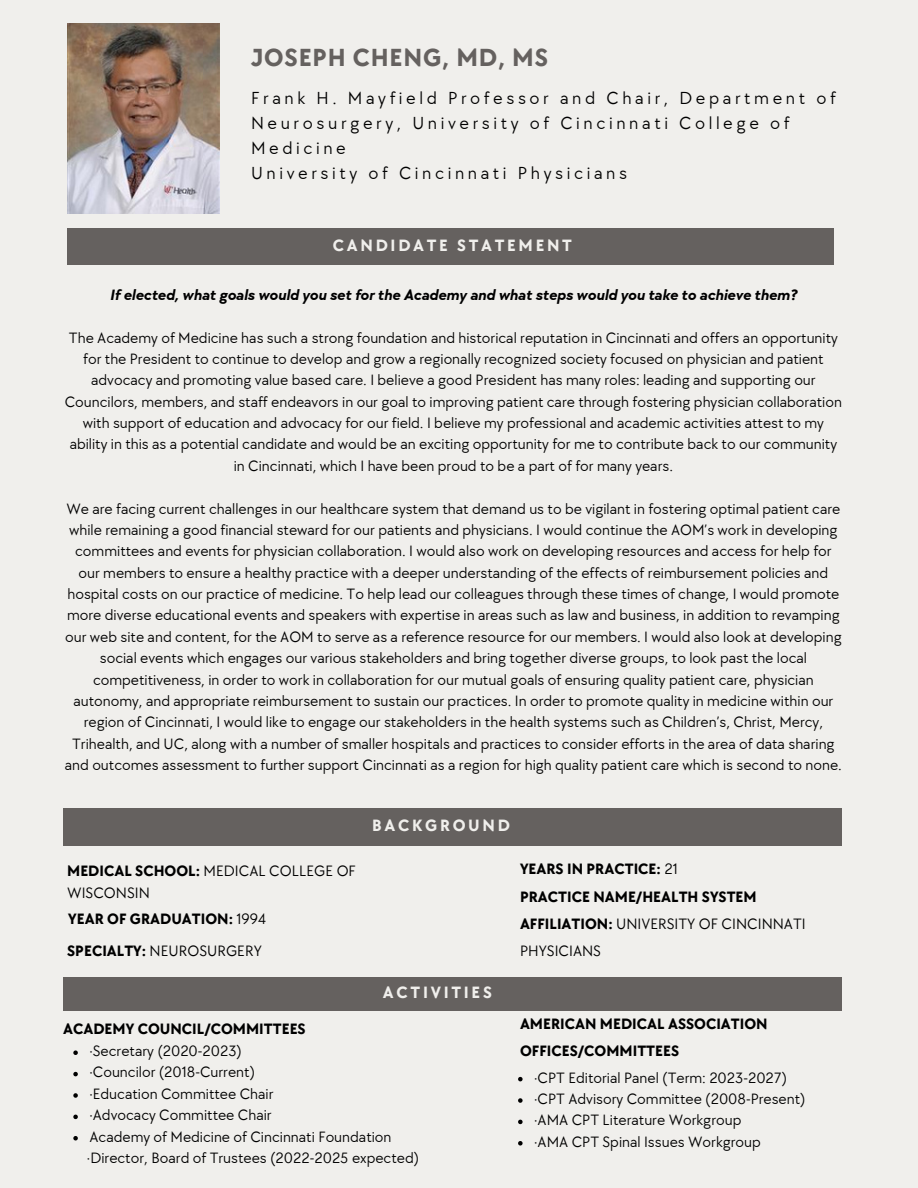
<style>
.page{position:relative;width:918px;height:1188px;background:#f0efec}
.page>*{position:absolute;margin:0;border:0;box-sizing:border-box;transform-origin:0 0}
.t1{font:700 25.5px "TT Chocolates";letter-spacing:.03em;color:#65615f}
.t2{font:18px/24.8px "TT Chocolates";letter-spacing:.2em;color:#000}
.t3{font:700 16.95px "TT Chocolates";letter-spacing:.16em;color:#f0efec}
.t4{font:15.45px/21.3px "TT Chocolates";color:#000}
.t5{font:700 15.45px/27px "TT Chocolates";color:#000}
.t6{font:italic 700 15.45px "TT Chocolates";color:#000}
.s1{font-weight:700}
.s2{font-weight:400}
</style>
<div class="page">
<div style="left:63px;top:808px;width:779px;height:38px;background:#65615f"></div>
<div style="left:63px;top:977px;width:779px;height:34px;background:#65615f"></div>
<div style="left:67px;top:229px;width:767px;height:36px;background:#65615f"></div>
<img style="left:67px;top:24px;width:152px;height:190px">
<svg style="left:73px;top:1050px;width:5px;height:5px"></svg>
<svg style="left:73px;top:1072px;width:5px;height:4px"></svg>
<svg style="left:73px;top:1093px;width:5px;height:5px"></svg>
<svg style="left:73px;top:1115px;width:5px;height:4px"></svg>
<svg style="left:73px;top:1136px;width:5px;height:4px"></svg>
<svg style="left:518px;top:1077px;width:5px;height:4px"></svg>
<svg style="left:518px;top:1098px;width:5px;height:5px"></svg>
<svg style="left:518px;top:1120px;width:5px;height:4px"></svg>
<svg style="left:518px;top:1141px;width:5px;height:5px"></svg>
<h1 class="t1" style="left:251px;top:43px;width:299px">JOSEPH CHENG, MD, MS</h1>
<p class="t2" style="left:251px;top:87px;width:586px">Frank H. Mayfield Professor and Chair, Department of Neurosurgery, University of Cincinnati College of Medicine<br>University of Cincinnati Physicians</p>
<p class="t3" style="left:333px;top:236px;width:241px">CANDIDATE STATEMENT</p>
<p class="t6" style="left:110px;top:286px;width:689px">If elected, what goals would you set for the Academy and what steps would you take to achieve them?</p>
<p class="t4" style="left:65px;top:327px;width:779px;text-align:center">The Academy of Medicine has such a strong foundation and historical reputation in Cincinnati and offers an opportunity for the President to continue to develop and grow a regionally recognized society focused on physician and patient advocacy and promoting value based care. I believe a good President has many roles: leading and supporting our Councilors, members, and staff endeavors in our goal to improving patient care through fostering physician collaboration with support of education and advocacy for our field. I believe my professional and academic activities attest to my ability in this as a potential candidate and would be an exciting opportunity for me to contribute back to our community in Cincinnati, which I have been proud to be a part of for many years.</p>
<p class="t4" style="left:65px;top:498px;width:779px;text-align:center">We are facing current challenges in our healthcare system that demand us to be vigilant in fostering optimal patient care while remaining a good financial steward for our patients and physicians. I would continue the AOM’s work in developing committees and events for physician collaboration. I would also work on developing resources and access for help for our members to ensure a healthy practice with a deeper understanding of the effects of reimbursement policies and hospital costs on our practice of medicine. To help lead our colleagues through these times of change, I would promote more diverse educational events and speakers with expertise in areas such as law and business, in addition to revamping our web site and content, for the AOM to serve as a reference resource for our members. I would also look at developing social events which engages our various stakeholders and bring together diverse groups, to look past the local competitiveness, in order to work in collaboration for our mutual goals of ensuring quality patient care, physician autonomy, and appropriate reimbursement to sustain our practices. In order to promote quality in medicine within our region of Cincinnati, I would like to engage our stakeholders in the health systems such as Children’s, Christ, Mercy, Trihealth, and UC, along with a number of smaller hospitals and practices to consider efforts in the area of data sharing and outcomes assessment to further support Cincinnati as a region for high quality patient care which is second to none.</p>
<p class="t3" style="left:372px;top:816px;width:139px">BACKGROUND</p>
<p class="t4" style="left:67px;top:861px;width:290px"><span class="s1">MEDICAL SCHOOL:</span> MEDICAL COLLEGE OF<br>WISCONSIN</p>
<p class="t5" style="left:68px;top:906px;width:199px">YEAR OF GRADUATION: <span class="s2">1994</span></p>
<p class="t4" style="left:67px;top:941px;width:196px"><span class="s1">SPECIALTY:</span> NEUROSURGERY</p>
<p class="t5" style="left:63px;top:1016px;width:244px">ACADEMY COUNCIL/COMMITTEES</p>
<p class="t3" style="left:383px;top:983px;width:110px">ACTIVITIES</p>
<p class="t4" style="left:87px;top:1041px;width:334px">·Secretary (2020-2023)<br>·Councilor (2018-Current)<br>·Education Committee Chair<br>·Advocacy Committee Chair<br>Academy of Medicine of Cincinnati Foundation ·Director, Board of Trustees (2022-2025 expected)</p>
<p class="t5" style="left:520px;top:856px;width:159px">YEARS IN PRACTICE: <span class="s2">21</span></p>
<p class="t5" style="left:520px;top:884px;width:287px">PRACTICE NAME/HEALTH SYSTEM<br>AFFILIATION: <span class="s2">UNIVERSITY OF CINCINNATI<br>PHYSICIANS</span></p>
<p class="t5" style="left:520px;top:1011px;width:249px">AMERICAN MEDICAL ASSOCIATION<br>OFFICES/COMMITTEES</p>
<p class="t4" style="left:534px;top:1067px;width:273px">·CPT Editorial Panel (Term: 2023-2027) ·CPT Advisory Committee (2008-Present) ·AMA CPT Literature Workgroup<br>·AMA CPT Spinal Issues Workgroup</p>
</div>
